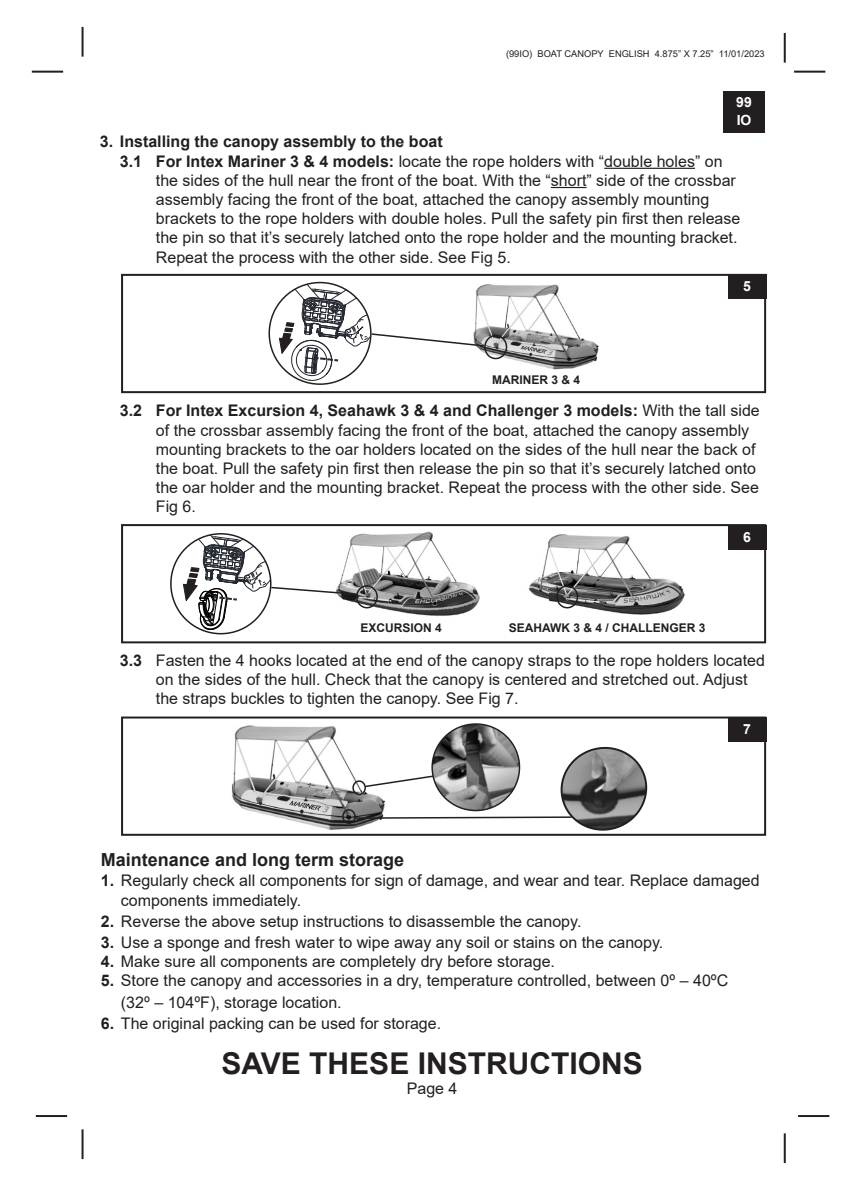
<style>
.page{position:relative;width:862px;height:1191px;background:#fff}
.page>*{position:absolute;margin:0;border:0;box-sizing:border-box;transform-origin:0 0}
.t1{font:700 30px "Arial";color:#231f20}
.Paragraph_Style3{font:700 18px "Arial";color:#231f20}
.Paragraph_Style3-2{font:16px/19.2px "Arial";color:#231f20}
.Paragraph_Style30{font:16px/19.2px "Arial";color:#231f20}
.Paragraph_Style6{font:16px "Arial";color:#231f20}
.Paragraph_Style31{font:16px "Arial";color:#231f20}
.Paragraph_Style32{font:16px "Arial";color:#231f20}
.Paragraph_Style3-3{font:700 16px "Arial";color:#231f20}
.Paragraph_Style3-4{font:700 14px/18px "Arial";color:#fff}
.Paragraph_Style3-5{font:700 12px "Arial";color:#231f20}
.t2{font:9.2px "Arial";color:#231f20}
.s1{font-weight:700}
</style>
<div class="page">
<hr style="left:32px;top:71px;width:31px;height:2px;background:#231f20">
<hr style="left:36px;top:1115px;width:31px;height:2px;background:#231f20">
<hr style="left:794px;top:71px;width:31px;height:2px;background:#231f20">
<hr style="left:784px;top:33px;width:2px;height:30px;background:#231f20">
<hr style="left:798px;top:1115px;width:31px;height:2px;background:#231f20">
<hr style="left:82px;top:27px;width:2px;height:30px;background:#231f20">
<hr style="left:82px;top:1129px;width:2px;height:30px;background:#231f20">
<hr style="left:784px;top:1133px;width:2px;height:30px;background:#231f20">
<div style="left:723px;top:92px;width:41px;height:41px;background:#231f20"></div>
<hr style="left:604px;top:168px;width:91px;height:1px;background:#231f20">
<hr style="left:551px;top:187px;width:35px;height:1px;background:#231f20">
<div style="left:728px;top:275px;width:38px;height:24px;background:#231f20"></div>
<div style="left:121px;top:274px;width:645px;height:119px;border:2px solid #231f20"></div>
<img style="left:485px;top:284px;width:114px;height:86px">
<div style="left:484px;top:335px;width:23px;height:24px;border:2px solid #231f20;border-radius:50%"></div>
<svg style="left:271px;top:282px;width:214px;height:102px"></svg>
<div style="left:268px;top:282px;width:103px;height:103px;border:2px solid #231f20;border-radius:50%"></div>
<div style="left:728px;top:525px;width:38px;height:24px;background:#231f20"></div>
<div style="left:121px;top:524px;width:645px;height:119px;border:2px solid #231f20"></div>
<img style="left:359px;top:531px;width:121px;height:85px">
<img style="left:528px;top:534px;width:157px;height:81px">
<div style="left:356px;top:585px;width:22px;height:23px;border:2px solid #231f20;border-radius:50%"></div>
<svg style="left:171px;top:534px;width:188px;height:99px"></svg>
<div style="left:556px;top:585px;width:22px;height:23px;border:2px solid #231f20;border-radius:50%"></div>
<div style="left:728px;top:717px;width:38px;height:24px;background:#231f20"></div>
<div style="left:121px;top:716px;width:645px;height:119px;border:2px solid #231f20"></div>
<img style="left:231px;top:725px;width:122px;height:105px">
<div style="left:342px;top:809px;width:14px;height:15px;border:2px solid #231f20;border-radius:50%"></div>
<div style="left:352px;top:780px;width:14px;height:15px;border:2px solid #231f20;border-radius:50%"></div>
<img style="left:439px;top:724px;width:73px;height:18px">
<svg style="left:353px;top:742px;width:298px;height:93px"></svg>
<p class="t2" style="left:506px;top:48px;width:260px">(99IO) BOAT CANOPY ENGLISH 4.875” X 7.25” 11/01/2023</p>
<p class="Paragraph_Style3-4" style="left:736px;top:93px;width:17px">99<br>IO</p>
<p class="Paragraph_Style3-3" style="left:100px;top:130px;width:344px">3. Installing the canopy assembly to the boat</p>
<p class="Paragraph_Style3-2" style="left:156px;top:151px;width:586px;text-indent:-36px"><span class="s1">3.1 For Intex Mariner 3 &amp; 4 models:</span> locate the rope holders with “double holes” on the sides of the hull near the front of the boat. With the “short” side of the crossbar assembly facing the front of the boat, attached the canopy assembly mounting brackets to the rope holders with double holes. Pull the safety pin first then release the pin so that it’s securely latched onto the rope holder and the mounting bracket.<br>Repeat the process with the other side. See Fig 5.</p>
<p class="Paragraph_Style3-5" style="left:492px;top:371px;width:90px">MARINER 3 &amp; 4</p>
<p class="Paragraph_Style3-4" style="left:743px;top:278px;width:9px">5</p>
<p class="Paragraph_Style3-2" style="left:156px;top:401px;width:605px;text-indent:-36px"><span class="s1">3.2 For Intex Excursion 4, Seahawk 3 &amp; 4 and Challenger 3 models:</span> With the tall side of the crossbar assembly facing the front of the boat, attached the canopy assembly mounting brackets to the oar holders located on the sides of the hull near the back of the boat. Pull the safety pin first then release the pin so that it’s securely latched onto the oar holder and the mounting bracket. Repeat the process with the other side. See Fig 6.</p>
<p class="Paragraph_Style3-5" style="left:360px;top:619px;width:83px">EXCURSION 4</p>
<p class="Paragraph_Style3-5" style="left:509px;top:619px;width:198px">SEAHAWK 3 &amp; 4 / CHALLENGER 3</p>
<p class="Paragraph_Style3-4" style="left:743px;top:528px;width:9px">6</p>
<p class="Paragraph_Style3-2" style="left:156px;top:650px;width:610px;text-indent:-36px"><span class="s1">3.3</span> Fasten the 4 hooks located at the end of the canopy straps to the rope holders located on the sides of the hull. Check that the canopy is centered and stretched out. Adjust the straps buckles to tighten the canopy. See Fig 7.</p>
<p class="Paragraph_Style3-4" style="left:743px;top:720px;width:9px">7</p>
<p class="Paragraph_Style3" style="left:101px;top:847px;width:305px">Maintenance and long term storage</p>
<p class="Paragraph_Style30" style="left:121px;top:871px;width:640px;text-indent:-20px"><span class="s1">1.</span> Regularly check all components for sign of damage, and wear and tear. Replace damaged components immediately.</p>
<p class="Paragraph_Style6" style="left:101px;top:910px;width:482px"><span class="s1">2.</span> Reverse the above setup instructions to disassemble the canopy.</p>
<p class="Paragraph_Style3-2" style="left:101px;top:932px;width:564px"><span class="s1">3.</span> Use a sponge and fresh water to wipe away any soil or stains on the canopy.</p>
<p class="Paragraph_Style31" style="left:101px;top:950px;width:455px"><span class="s1">4.</span> Make sure all components are completely dry before storage.</p>
<p class="Paragraph_Style30" style="left:101px;top:971px;width:629px"><span class="s1">5.</span> Store the canopy and accessories in a dry, temperature controlled, between 0º – 40ºC</p>
<p class="Paragraph_Style30" style="left:121px;top:992px;width:222px">(32º – 104ºF), storage location.</p>
<p class="Paragraph_Style32" style="left:101px;top:1012px;width:342px"><span class="s1">6.</span> The original packing can be used for storage.</p>
<h1 class="t1" style="left:221px;top:1042px;width:423px">SAVE THESE INSTRUCTIONS</h1>
<p class="Paragraph_Style3-2" style="left:407px;top:1079px;width:52px">Page 4</p>
</div>
